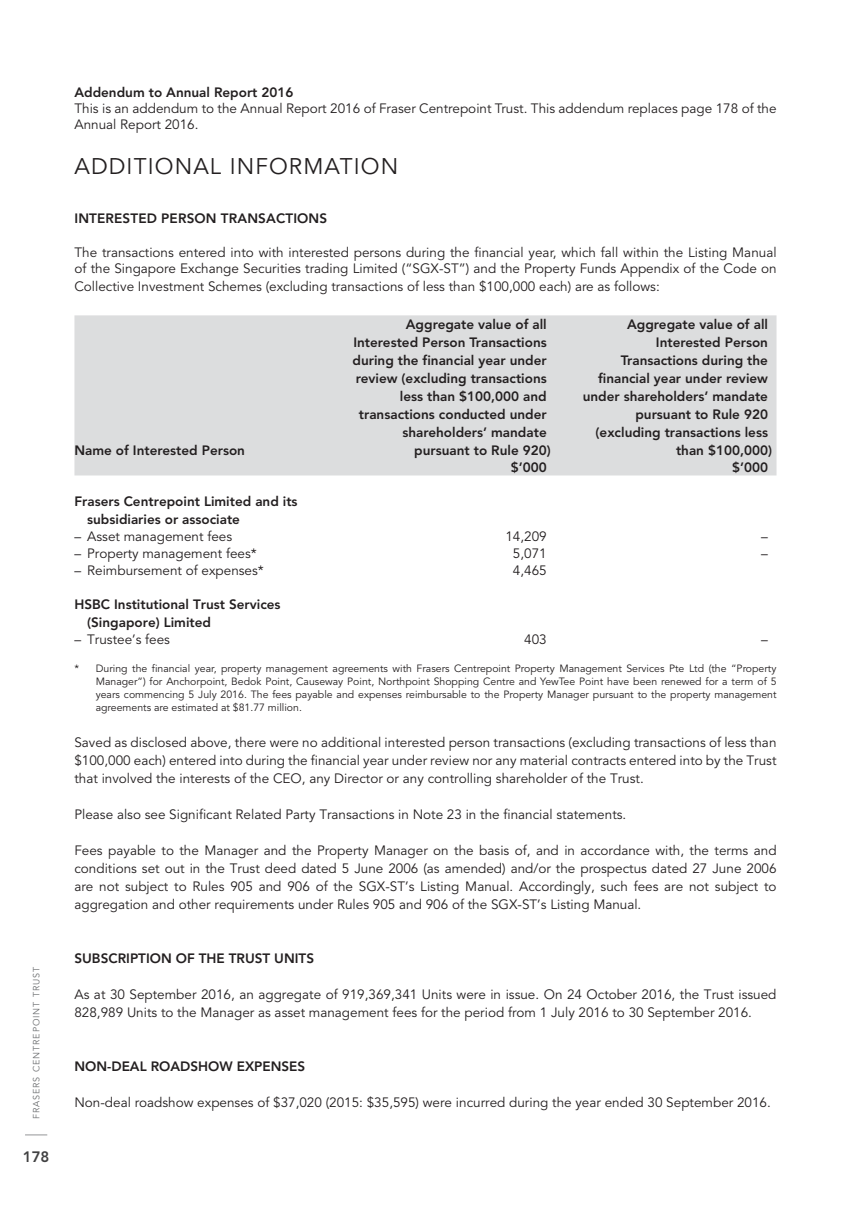
<style>
.page{position:relative;width:851px;height:1221px;background:#fff}
.page>*{position:absolute;margin:0;border:0;box-sizing:border-box;transform-origin:0 0}
.t1{font:22.5px "Avenir LT Std";letter-spacing:.05em;color:#231f20}
.t2{font:800 15px "Avenir LT Std";color:#414142}
.t3{font:13.5px/18px "Avenir LT Std";color:#231f20}
.t4{font:800 13.5px/18px "Avenir LT Std";color:#231f20;text-align:right}
.t5{font:10.5px/12.8px "Avenir LT Std";color:#231f20;text-align:justify}
.t6{font:9px "Avenir LT Std";letter-spacing:.1em;color:#6d6f71}
</style>
<div class="page">
<div style="left:74px;top:315px;width:702px;height:160px;background:#dcddde"></div>
<svg style="left:25px;top:1134px;width:22px;height:1px"></svg>
<p class="t6" style="left:31px;top:1119px;width:154px;rotate:-90deg">FRASERS CENTREPOINT TRUST</p>
<p class="t2" style="left:23px;top:1147px;width:28px">178</p>
<p class="t4" style="left:74px;top:83px;width:220px">Addendum to Annual Report 2016</p>
<p class="t3" style="left:74px;top:100px;width:703px;line-height:16.2px">This is an addendum to the Annual Report 2016 of Fraser Centrepoint Trust. This addendum replaces page 178 of the<br>Annual Report 2016.</p>
<h1 class="t1" style="left:74px;top:153px;width:325px">ADDITIONAL INFORMATION</h1>
<p class="t4" style="left:74px;top:209px;width:254px">INTERESTED PERSON TRANSACTIONS</p>
<p class="t3" style="left:74px;top:245px;width:703px;line-height:16.2px">The transactions entered into with interested persons during the financial year, which fall within the Listing Manual of the Singapore Exchange Securities trading Limited (“SGX-ST”) and the Property Funds Appendix of the Code on</p>
<p class="t3" style="left:74px;top:278px;width:586px">Collective Investment Schemes (excluding transactions of less than $100,000 each) are as follows:</p>
<p class="t4" style="left:74px;top:441px;width:172px">Name of Interested Person</p>
<p class="t4" style="left:352px;top:315px;width:200px">Aggregate value of all<br>Interested Person Transactions during the financial year under review (excluding transactions less than $100,000 and transactions conducted under shareholders’ mandate pursuant to Rule 920)</p>
<p class="t4" style="left:582px;top:315px;width:191px">Aggregate value of all<br>Interested Person<br>Transactions during the financial year under review under shareholders’ mandate pursuant to Rule 920 (excluding transactions less than $100,000)</p>
<p class="t4" style="left:510px;top:458px;width:37px">$’000</p>
<p class="t4" style="left:732px;top:458px;width:37px">$’000</p>
<p class="t4" style="left:87px;top:492px;width:212px;text-align:left;text-indent:-13px">Frasers Centrepoint Limited and its subsidiaries or associate</p>
<p class="t3" style="left:74px;top:528px;width:159px">– Asset management fees</p>
<p class="t3" style="left:505px;top:528px;width:43px">14,209</p>
<p class="t3" style="left:761px;top:528px;width:8px">–</p>
<p class="t3" style="left:74px;top:545px;width:184px">– Property management fees*</p>
<p class="t3" style="left:513px;top:545px;width:35px">5,071</p>
<p class="t3" style="left:761px;top:545px;width:8px">–</p>
<p class="t3" style="left:74px;top:562px;width:191px">– Reimbursement of expenses*</p>
<p class="t3" style="left:513px;top:562px;width:35px">4,465</p>
<p class="t4" style="left:87px;top:595px;width:195px;text-align:left;text-indent:-13px">HSBC Institutional Trust Services (Singapore) Limited</p>
<p class="t3" style="left:74px;top:631px;width:97px">– Trustee’s fees</p>
<p class="t3" style="left:524px;top:631px;width:24px">403</p>
<p class="t3" style="left:761px;top:631px;width:8px">–</p>
<p class="t5" style="left:96px;top:662px;width:682px;text-indent:-21px">* During the financial year, property management agreements with Frasers Centrepoint Property Management Services Pte Ltd (the “Property Manager”) for Anchorpoint, Bedok Point, Causeway Point, Northpoint Shopping Centre and YewTee Point have been renewed for a term of 5 years commencing 5 July 2016. The fees payable and expenses reimbursable to the Property Manager pursuant to the property management agreements are estimated at $81.77 million.</p>
<p class="t3" style="left:74px;top:733px;width:703px;text-align:justify">Saved as disclosed above, there were no additional interested person transactions (excluding transactions of less than $100,000 each) entered into during the financial year under review nor any material contracts entered into by the Trust that involved the interests of the CEO, any Director or any controlling shareholder of the Trust.</p>
<p class="t3" style="left:74px;top:805px;width:553px">Please also see Significant Related Party Transactions in Note 23 in the financial statements.</p>
<p class="t3" style="left:74px;top:841px;width:703px;text-align:justify">Fees payable to the Manager and the Property Manager on the basis of, and in accordance with, the terms and conditions set out in the Trust deed dated 5 June 2006 (as amended) and/or the prospectus dated 27 June 2006 are not subject to Rules 905 and 906 of the SGX-ST’s Listing Manual. Accordingly, such fees are not subject to aggregation and other requirements under Rules 905 and 906 of the SGX-ST’s Listing Manual.</p>
<p class="t4" style="left:74px;top:949px;width:241px">SUBSCRIPTION OF THE TRUST UNITS</p>
<p class="t3" style="left:74px;top:985px;width:703px">As at 30 September 2016, an aggregate of 919,369,341 Units were in issue. On 24 October 2016, the Trust issued<br>828,989 Units to the Manager as asset management fees for the period from 1 July 2016 to 30 September 2016.</p>
<p class="t4" style="left:74px;top:1057px;width:232px">NON-DEAL ROADSHOW EXPENSES</p>
<p class="t3" style="left:74px;top:1093px;width:697px">Non-deal roadshow expenses of $37,020 (2015: $35,595) were incurred during the year ended 30 September 2016.</p>
</div>
